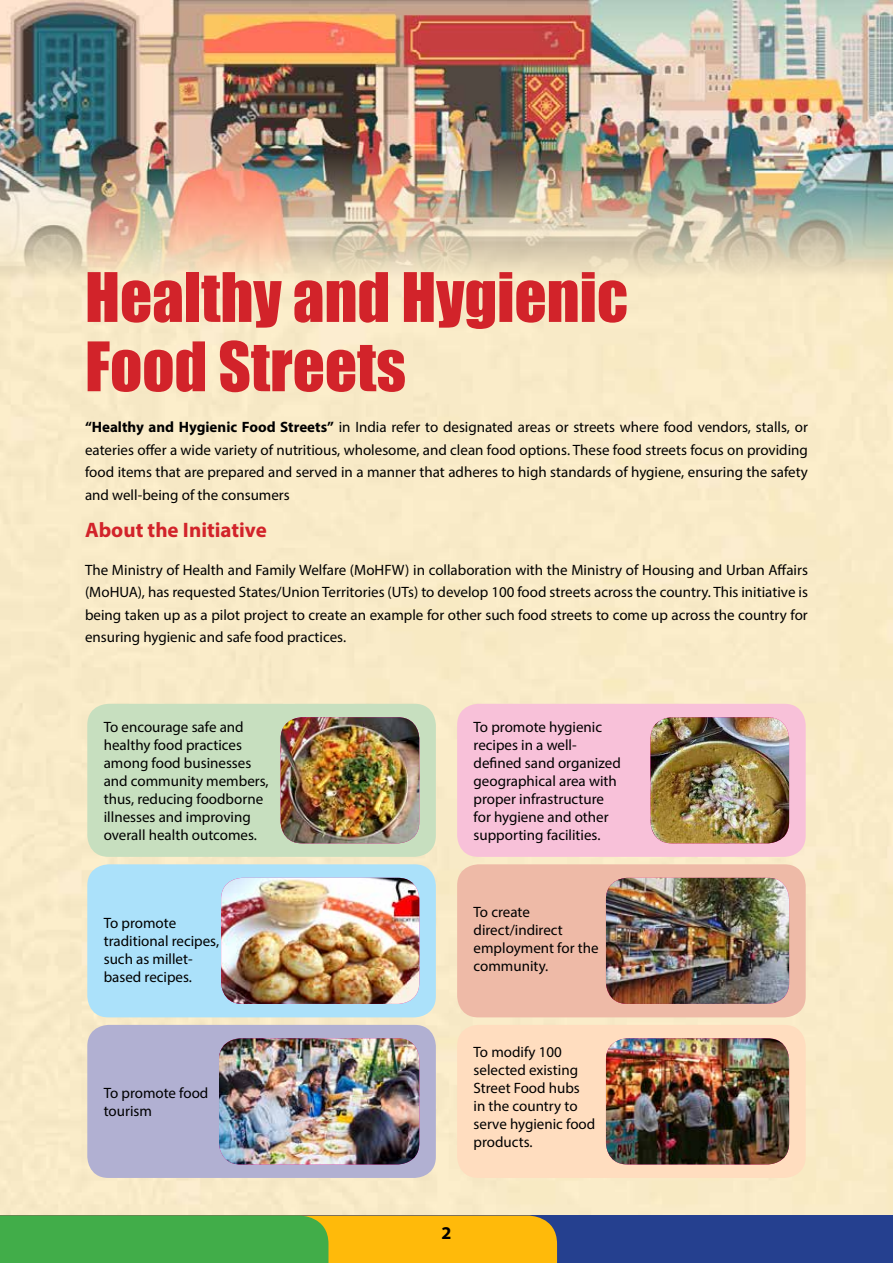
<style>
.page{position:relative;width:893px;height:1263px;background:#fff}
.page>*{position:absolute;margin:0;border:0;box-sizing:border-box;transform-origin:0 0}
.t1{font:63px/69.3px "Impact";color:#d2232a}
.t2{font:700 21px "Myriad Pro";color:#d2232a}
.t3{font:700 18px "Myriad Pro";color:#000}
.t4{font:15px/18px "Myriad Pro";color:#000}
.s1{font-weight:700}
</style>
<div class="page">
<div style="left:0;top:1215px;width:893px;height:48px;background:#25408f"></div>
<svg style="left:0;top:1215px;width:557px;height:48px;background:#8eb030"></svg>
<img style="left:0;top:0;width:893px;height:301px">
<div style="left:87px;top:704px;width:349px;height:153px;background:#c7dfbf;border-radius:21px"></div>
<div style="left:87px;top:864px;width:349px;height:153px;background:#abe1fa;border-radius:21px"></div>
<div style="left:87px;top:1025px;width:349px;height:153px;background:#b1b0d2;border-radius:21px"></div>
<div style="left:457px;top:704px;width:349px;height:153px;background:#f8c1d9;border-radius:21px"></div>
<div style="left:457px;top:864px;width:349px;height:153px;background:#eebaa7;border-radius:21px"></div>
<div style="left:457px;top:1025px;width:349px;height:153px;background:#ffddbf;border-radius:21px"></div>
<img style="left:281px;top:717px;width:138px;height:126px">
<img style="left:221px;top:878px;width:198px;height:126px">
<img style="left:219px;top:1038px;width:200px;height:126px">
<img style="left:650px;top:717px;width:139px;height:126px">
<img style="left:606px;top:878px;width:183px;height:126px">
<img style="left:606px;top:1038px;width:183px;height:126px">
<h1 class="t1" style="left:85px;top:261px;width:544px">Healthy and Hygienic<br>Food Streets</h1>
<p class="t4" style="left:85px;top:416px;width:724px;line-height:22.5px;text-align:justify"><span class="s1">“Healthy and Hygienic Food Streets”</span> in India refer to designated areas or streets where food vendors, stalls, or eateries offer a wide variety of nutritious, wholesome, and clean food options. These food streets focus on providing food items that are prepared and served in a manner that adheres to high standards of hygiene, ensuring the safety and well-being of the consumers</p>
<h2 class="t2" style="left:85px;top:516px;width:183px">About the Initiative</h2>
<p class="t4" style="left:85px;top:558px;width:724px;line-height:22.5px;text-align:justify">The Ministry of Health and Family Welfare (MoHFW) in collaboration with the Ministry of Housing and Urban Affairs (MoHUA), has requested States/Union Territories (UTs) to develop 100 food streets across the country. This initiative is being taken up as a pilot project to create an example for other such food streets to come up across the country for ensuring hygienic and safe food practices.</p>
<p class="t4" style="left:104px;top:717px;width:166px">To encourage safe and healthy food practices among food businesses and community members, thus, reducing foodborne illnesses and improving overall health outcomes.</p>
<p class="t4" style="left:104px;top:913px;width:117px">To promote traditional recipes, such as millet&shy;based recipes.</p>
<p class="t4" style="left:104px;top:1083px;width:106px">To promote food tourism</p>
<p class="t4" style="left:474px;top:717px;width:149px">To promote hygienic recipes in a well&shy;defined sand organized geographical area with proper infrastructure for hygiene and other supporting facilities.</p>
<p class="t4" style="left:474px;top:903px;width:127px">To create direct/indirect employment for the community.</p>
<p class="t4" style="left:474px;top:1043px;width:123px">To modify 100 selected existing<br>Street Food hubs in the country to serve hygienic food products.</p>
<p class="t3" style="left:441px;top:1221px;width:11px">2</p>
</div>
